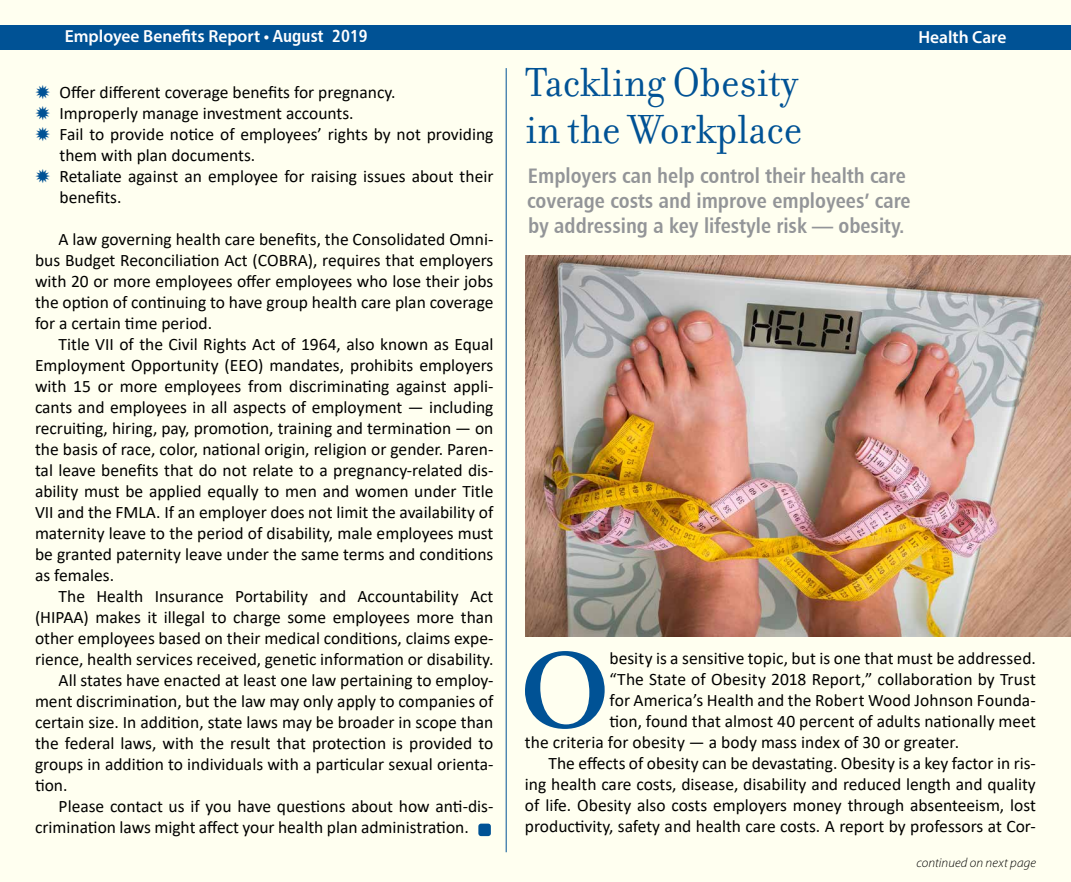
<style>
.page{position:relative;width:1071px;height:882px;background:#fff}
.page>*{position:absolute;margin:0;border:0;box-sizing:border-box;transform-origin:0 0}
.t1{font:600 112.52px "Adobe Garamond Pro";color:#005295}
.t2{font:43.75px/47.2px "Filosofia";color:#005295}
.t3{font:21px/25.2px "Humanist 777 BT Bold Condensed B";color:#939598}
.t4{font:17.5px/21px "Calibri";color:#000;text-align:justify}
.t5{font:600 17.5px "Myriad Pro";color:#fff}
.t6{font:italic 300 13.12px "Myriad Pro";letter-spacing:.01em;color:#000}
.s1{font-family:"Humanist 777 BT Bold Condensed B";font-weight:400}
</style>
<div class="page">
<div style="left:1px;top:1px;width:1070px;height:881px;background:#fffff0"></div>
<div style="left:0;top:25px;width:1071px;height:24px;background:#005295"></div>
<hr style="left:506px;top:68px;width:1px;height:784px;background:#005295">
<img style="left:525px;top:256px;width:546px;height:380px">
<div style="left:478px;top:824px;width:13px;height:12px;background:#005295;border-radius:3px"></div>
<p class="t5" style="left:65px;top:25px;width:305px">Employee Benefits Report • <span class="s1">August 2019</span></p>
<p class="t5" style="left:918px;top:26px;width:90px">Health Care</p>
<p class="t4" style="left:60px;top:82px;width:436px;text-align:left">Offer different coverage benefits for pregnancy.<br>Improperly manage investment accounts.<br>Fail to provide notice of employees’ rights by not providing them with plan documents.<br>Retaliate against an employee for raising issues about their benefits.</p>
<p class="t4" style="left:35px;top:229px;width:460px;text-indent:24px">A law governing health care benefits, the Consolidated Omni&shy;bus Budget Reconciliation Act (COBRA), requires that employers with 20 or more employees offer employees who lose their jobs the option of continuing to have group health care plan coverage for a certain time period.</p>
<p class="t4" style="left:35px;top:334px;width:460px;text-indent:24px">Title VII of the Civil Rights Act of 1964, also known as Equal Employment Opportunity (EEO) mandates, prohibits employers with 15 or more employees from discriminating against appli&shy;cants and employees in all aspects of employment — including recruiting, hiring, pay, promotion, training and termination — on the basis of race, color, national origin, religion or gender. Paren&shy;tal leave benefits that do not relate to a pregnancy-related dis&shy;ability must be applied equally to men and women under Title VII and the FMLA. If an employer does not limit the availability of maternity leave to the period of disability, male employees must be granted paternity leave under the same terms and conditions as females.</p>
<p class="t4" style="left:59px;top:586px;width:436px">The Health Insurance Portability and Accountability Act</p>
<p class="t4" style="left:35px;top:607px;width:460px">(HIPAA) makes it illegal to charge some employees more than</p>
<p class="t4" style="left:35px;top:628px;width:460px">other employees based on their medical conditions, claims expe-</p>
<p class="t4" style="left:35px;top:649px;width:460px">rience, health services received, genetic information or disability.</p>
<p class="t4" style="left:59px;top:670px;width:436px">All states have enacted at least one law pertaining to employ-</p>
<p class="t4" style="left:35px;top:691px;width:460px">ment discrimination, but the law may only apply to companies of</p>
<p class="t4" style="left:35px;top:712px;width:460px">certain size. In addition, state laws may be broader in scope than</p>
<p class="t4" style="left:35px;top:733px;width:460px">the federal laws, with the result that protection is provided to</p>
<p class="t4" style="left:35px;top:754px;width:460px">groups in addition to individuals with a particular sexual orienta-</p>
<p class="t4" style="left:35px;top:775px;width:34px">tion.</p>
<p class="t4" style="left:59px;top:796px;width:436px">Please contact us if you have questions about how anti-dis-</p>
<p class="t4" style="left:35px;top:817px;width:435px">crimination laws might affect your health plan administration.</p>
<h2 class="t2" style="left:525px;top:59px;width:279px">Tackling Obesity in the Workplace</h2>
<p class="t3" style="left:527px;top:162px;width:385px">Employers can help control their health care coverage costs and improve employees’ care by addressing a key lifestyle risk — obesity.</p>
<h1 class="t1" style="left:520px;top:627px;width:91px">O</h1>
<p class="t4" style="left:609px;top:647px;width:428px">besity is a sensitive topic, but is one that must be addressed.</p>
<p class="t4" style="left:609px;top:668px;width:428px">“The State of Obesity 2018 Report,” collaboration by Trust</p>
<p class="t4" style="left:609px;top:689px;width:428px">for America’s Health and the Robert Wood Johnson Founda-</p>
<p class="t4" style="left:609px;top:710px;width:428px">tion, found that almost 40 percent of adults nationally meet</p>
<p class="t4" style="left:525px;top:731px;width:436px">the criteria for obesity — a body mass index of 30 or greater.</p>
<p class="t4" style="left:549px;top:752px;width:489px">The effects of obesity can be devastating. Obesity is a key factor in ris-</p>
<p class="t4" style="left:525px;top:773px;width:512px">ing health care costs, disease, disability and reduced length and quality</p>
<p class="t4" style="left:525px;top:794px;width:512px">of life. Obesity also costs employers money through absenteeism, lost</p>
<p class="t4" style="left:525px;top:815px;width:512px">productivity, safety and health care costs. A report by professors at Cor-</p>
<p class="t6" style="left:916px;top:856px;width:121px">continued on next page</p>
</div>
